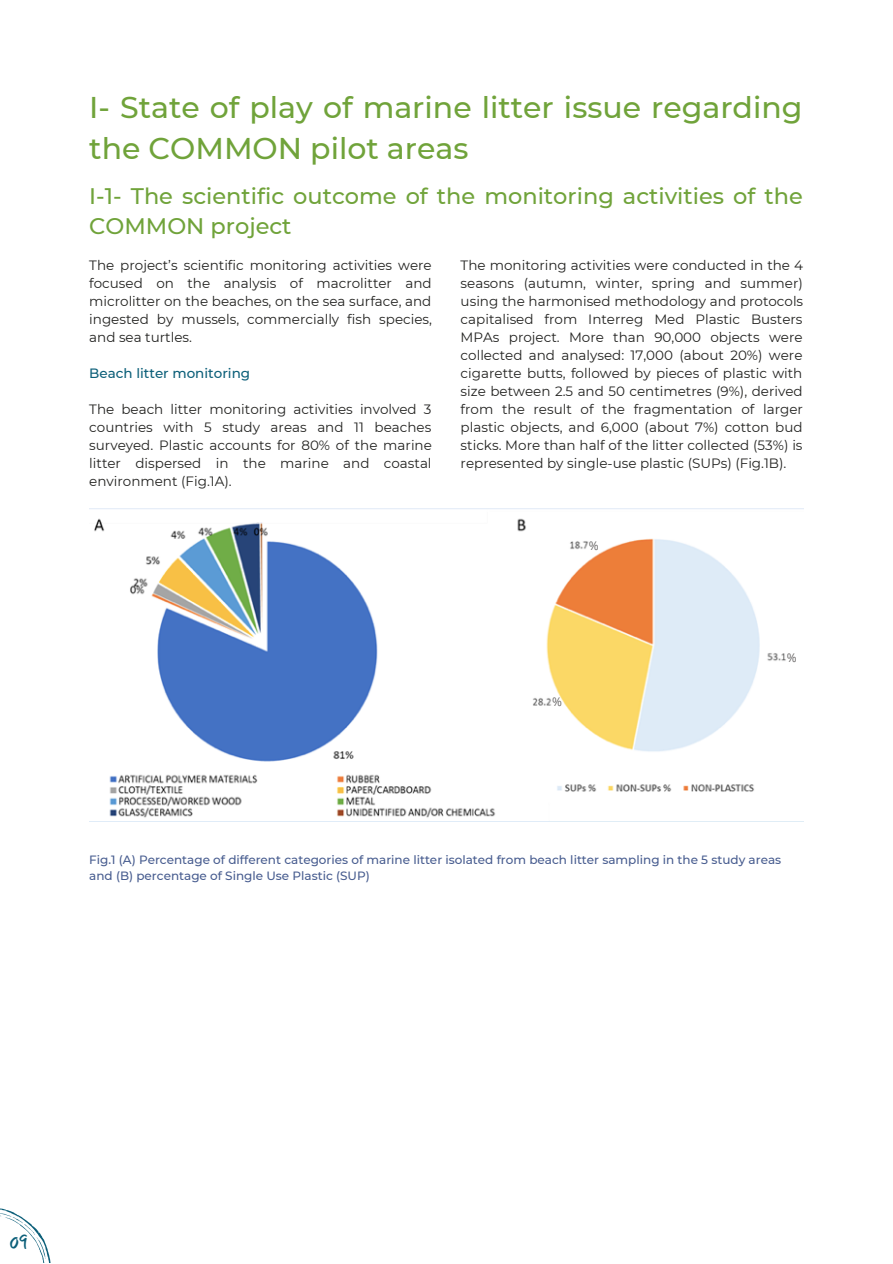
<style>
.page{position:relative;width:893px;height:1264px;background:#fff}
.page>*{position:absolute;margin:0;border:0;box-sizing:border-box;transform-origin:0 0}
.t1{font:500 30px/41.5px "Montserrat";color:#70a33a}
.t2{font:500 22.5px/30.3px "Montserrat";color:#70a33a}
.t3{font:18px "Mansalva";color:#0c5f79}
.t4{font:13.5px/18px "Montserrat";color:#222220;text-align:justify}
.t5{font:500 13.5px "Montserrat";color:#0c5f79}
.t6{font:500 12px/16px "Montserrat";color:#475c8f}
.t7{font:12px "Open Sans";color:#6b6969}
</style>
<div class="page">
<img style="left:89px;top:508px;width:714px;height:310px">
<svg style="left:0;top:1208px;width:51px;height:54px"></svg>
<p class="t1" style="left:89px;top:86px;width:714px">I- State of play of marine litter issue regarding the COMMON pilot areas</p>
<p class="t2" style="left:89px;top:180px;width:715px">I-1- The scientific outcome of the monitoring activities of the<br>COMMON project</p>
<p class="t4" style="left:89px;top:256px;width:344px">The project’s scientific monitoring activities were focused on the analysis of macrolitter and microlitter on the beaches, on the sea surface, and ingested by mussels, commercially fish species, and sea turtles.</p>
<p class="t5" style="left:89px;top:365px;width:162px">Beach litter monitoring</p>
<p class="t4" style="left:89px;top:400px;width:344px">The beach litter monitoring activities involved 3 countries with 5 study areas and 11 beaches surveyed. Plastic accounts for 80% of the marine litter dispersed in the marine and coastal environment (Fig.1A).</p>
<p class="t4" style="left:460px;top:256px;width:344px">The monitoring activities were conducted in the 4 seasons (autumn, winter, spring and summer) using the harmonised methodology and protocols capitalised from Interreg Med Plastic Busters MPAs project. More than 90,000 objects were collected and analysed: 17,000 (about 20%) were cigarette butts, followed by pieces of plastic with size between 2.5 and 50 centimetres (9%), derived from the result of the fragmentation of larger plastic objects, and 6,000 (about 7%) cotton bud sticks. More than half of the litter collected (53%) is represented by single-use plastic (SUPs) (Fig.1B).</p>
<p class="t7" style="left:588px;top:537px;width:11px">%</p>
<p class="t7" style="left:552px;top:693px;width:11px">%</p>
<p class="t7" style="left:786px;top:649px;width:11px">%</p>
<p class="t6" style="left:89px;top:851px;width:693px">Fig.1 (A) Percentage of different categories of marine litter isolated from beach litter sampling in the 5 study areas and (B) percentage of Single Use Plastic (SUP)</p>
<p class="t3" style="left:10px;top:1231px;width:20px">09</p>
</div>
